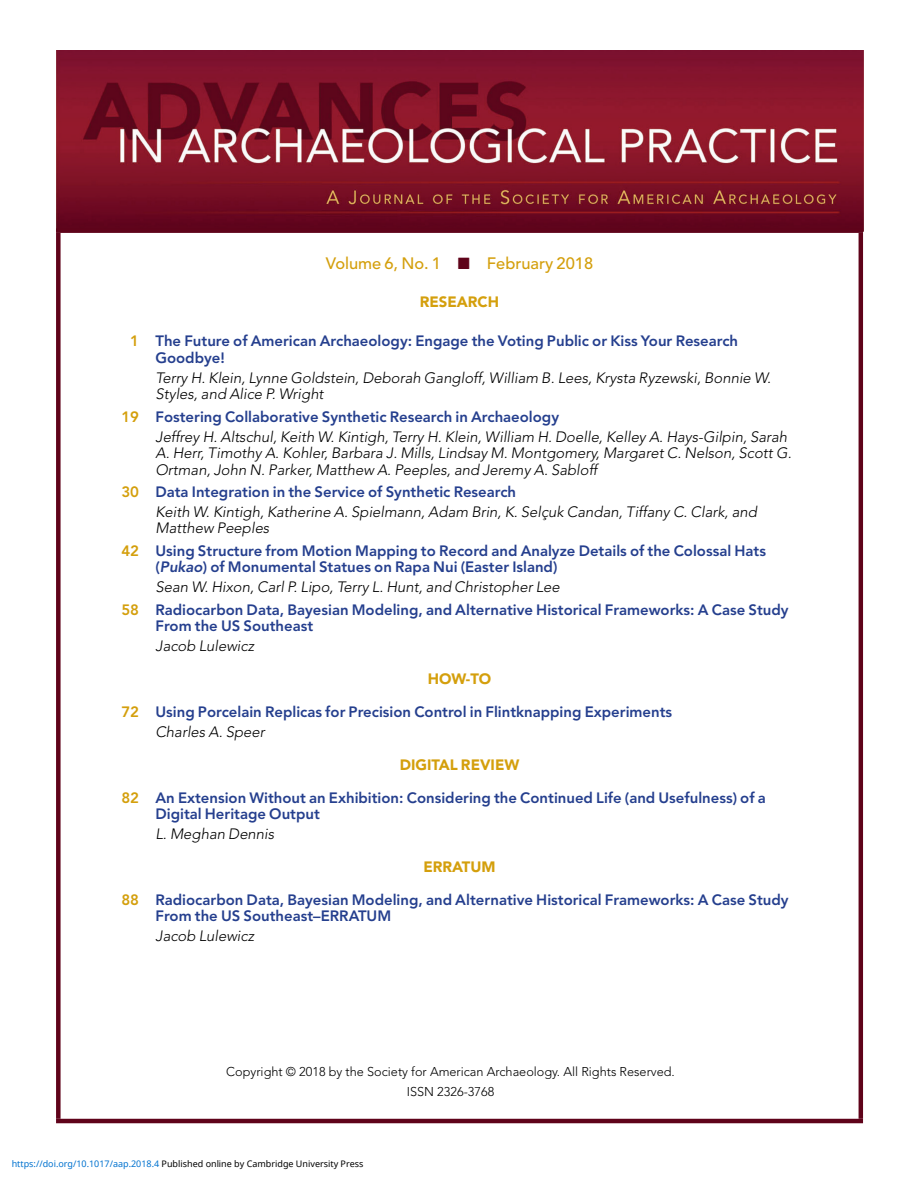
<style>
.page{position:relative;width:918px;height:1188px;background:#fff}
.page>*{position:absolute;margin:0;border:0;box-sizing:border-box;transform-origin:0 0}
.t1{font:500 16.5px "Avenir LT Std";color:#d49f0c}
.t2{font:italic 300 15px/19.8px "Avenir LT Std";color:#000}
.t3{font:800 15px/16.5px "Avenir LT Std";color:#253f8e}
.t4{font:900 15px "Avenir LT Std";color:#d49f0c}
.t5{font:300 12.75px/19.5px "Avenir LT Std";color:#000;text-align:center}
.t6{font:9px "Noto Sans";color:#000}
.s1{font-family:"MSAM10";font-weight:400;color:#5f031a}
.s2{color:#d49f0c}
.s3{font-weight:800;font-style:normal;color:#d49f0c}
.s4{font-weight:800;font-style:normal;color:#253f8e}
.s5{font-weight:300;font-style:italic;color:#000}
.s6{font-weight:800;color:#253f8e}
.s7{color:#0172cf}
</style>
<div class="page">
<img style="left:56px;top:51px;width:807px;height:177px">
<div style="left:56px;top:228px;width:807px;height:5px;background:#5f031a"></div>
<div style="left:56px;top:233px;width:5px;height:886px;background:#5f031a"></div>
<hr style="left:859px;top:233px;width:4px;height:886px;background:#5f031a">
<hr style="left:56px;top:1119px;width:807px;height:4px;background:#5f031a">
<p class="t1" style="left:326px;top:253px;width:269px">Volume 6, No. 1 <span class="s1">-</span> February 2018</p>
<p class="t4" style="left:420px;top:293px;width:81px">RESEARCH</p>
<p class="t3" style="left:155px;top:334px;width:584px;text-indent:-25px"><span class="s2">1</span> The Future of American Archaeology: Engage the Voting Public or Kiss Your Research<br>Goodbye!</p>
<p class="t2" style="left:155px;top:371px;width:617px;line-height:16.5px">Terry H. Klein, Lynne Goldstein, Deborah Gangloff, William B. Lees, Krysta Ryzewski, Bonnie W.<br>Styles, and Alice P. Wright</p>
<p class="t2" style="left:155px;top:408px;width:633px;text-indent:-34px"><span class="s3">19</span> <span class="s4">Fostering Collaborative Synthetic Research in Archaeology<br></span>Jeffrey H. Altschul, Keith W. Kintigh, Terry H. Klein, William H. Doelle, Kelley A. Hays-Gilpin, Sarah</p>
<p class="t2" style="left:155px;top:446px;width:638px;line-height:16.5px">A. Herr, Timothy A. Kohler, Barbara J. Mills, Lindsay M. Montgomery, Margaret C. Nelson, Scott G.<br>Ortman, John N. Parker, Matthew A. Peeples, and Jeremy A. Sabloff</p>
<p class="t2" style="left:155px;top:483px;width:603px;text-indent:-34px"><span class="s3">30</span> <span class="s4">Data Integration in the Service of Synthetic Research<br></span>Keith W. Kintigh, Katherine A. Spielmann, Adam Brin, K. Selçuk Candan, Tiffany C. Clark, and</p>
<p class="t3" style="left:121px;top:518px;width:646px;line-height:22.6px;text-indent:34px"><span class="s5">Matthew Peeples<br></span><span class="s2">42</span> Using Structure from Motion Mapping to Record and Analyze Details of the Colossal Hats</p>
<p class="t2" style="left:155px;top:559px;width:406px"><span class="s4">(</span><span class="s6">Pukao</span><span class="s4">) of Monumental Statues on Rapa Nui (Easter Island)<br></span>Sean W. Hixon, Carl P. Lipo, Terry L. Hunt, and Christopher Lee</p>
<p class="t3" style="left:155px;top:603px;width:635px;text-indent:-34px"><span class="s2">58</span> Radiocarbon Data, Bayesian Modeling, and Alternative Historical Frameworks: A Case Study<br>From the US Southeast</p>
<p class="t2" style="left:155px;top:637px;width:100px">Jacob Lulewicz</p>
<p class="t4" style="left:428px;top:670px;width:65px">HOW-TO</p>
<p class="t3" style="left:155px;top:703px;width:518px;line-height:19.6px;text-indent:-34px"><span class="s2">72</span> Using Porcelain Replicas for Precision Control in Flintknapping Experiments<br><span class="s5">Charles A. Speer</span></p>
<p class="t4" style="left:400px;top:756px;width:121px">DIGITAL REVIEW</p>
<p class="t3" style="left:155px;top:790px;width:612px;text-indent:-34px"><span class="s2">82</span> An Extension Without an Exhibition: Considering the Continued Life (and Usefulness) of a<br>Digital Heritage Output</p>
<p class="t2" style="left:155px;top:825px;width:120px">L. Meghan Dennis</p>
<p class="t4" style="left:423px;top:858px;width:74px">ERRATUM</p>
<p class="t3" style="left:155px;top:892px;width:635px;text-indent:-34px"><span class="s2">88</span> Radiocarbon Data, Bayesian Modeling, and Alternative Historical Frameworks: A Case Study<br>From the US Southeast–ERRATUM</p>
<p class="t2" style="left:155px;top:927px;width:100px">Jacob Lulewicz</p>
<p class="t5" style="left:226px;top:1063px;width:450px">Copyright © 2018 by the Society for American Archaeology. All Rights Reserved.<br>ISSN 2326-3768</p>
<p class="t6" style="left:12px;top:1157px;width:353px"><span class="s7">https://doi.org/10.1017/aap.2018.4</span> Published online by Cambridge University Press</p>
</div>
